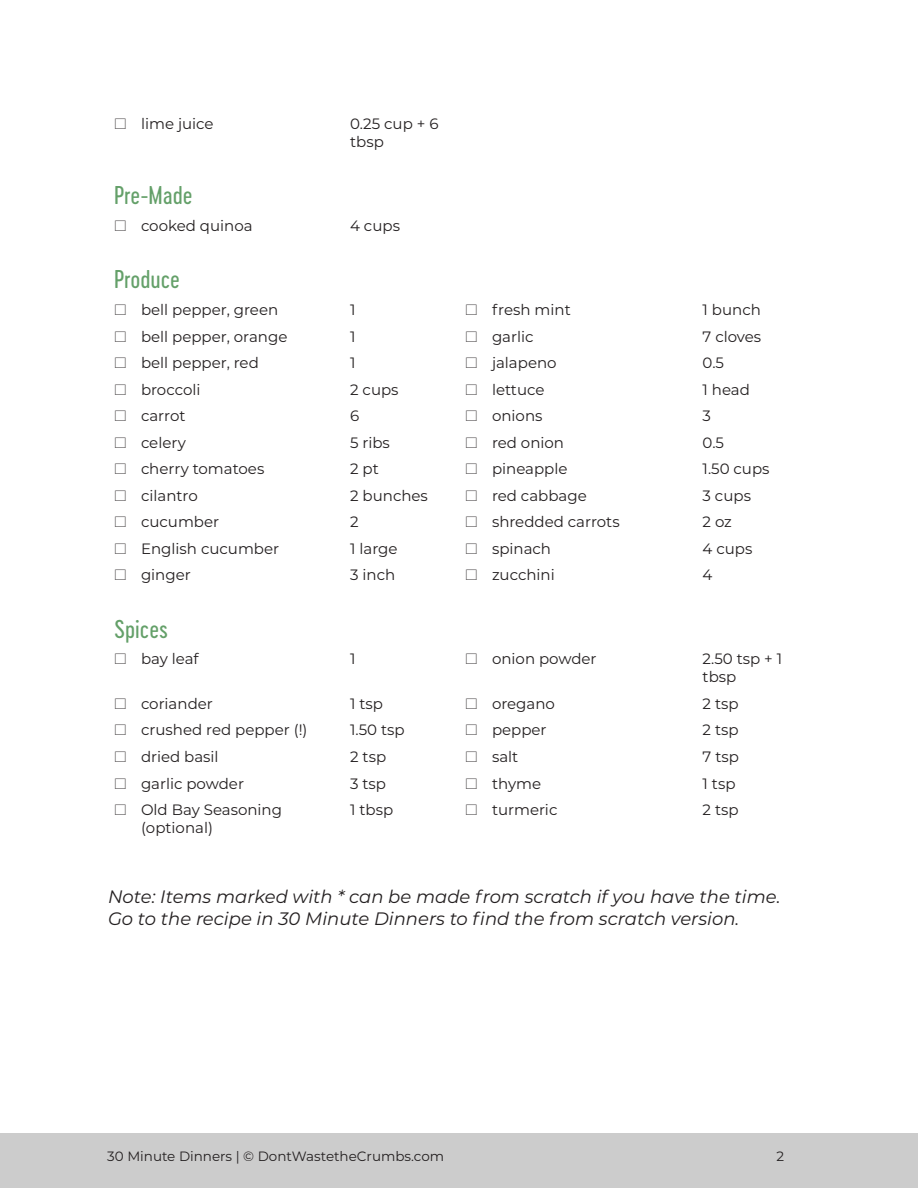
<style>
.page{position:relative;width:918px;height:1188px;background:#fff}
.page>*{position:absolute;margin:0;border:0;box-sizing:border-box;transform-origin:0 0}
.Chart_Heading_2{font:24px "Cervo Neue Regular Neue";color:#64a069}
.Body_Copy{font:italic 18px/21.6px "Montserrat";color:#231f20}
.Chart_fill{font:15px/18px "Montserrat";color:#231f20}
.t1{font:13.5px "Montserrat";color:#231f20}
</style>
<div class="page">
<div style="left:0;top:1133px;width:918px;height:55px;background:#ccc"></div>
<p class="Chart_fill" style="left:141px;top:114px;width:74px">lime juice</p>
<p class="Chart_fill" style="left:350px;top:114px;width:90px">0.25 cup + 6 tbsp</p>
<p class="Chart_Heading_2" style="left:114px;top:180px;width:80px">Pre-Made</p>
<p class="Chart_fill" style="left:141px;top:216px;width:113px">cooked quinoa</p>
<p class="Chart_fill" style="left:350px;top:216px;width:51px">4 cups</p>
<p class="Chart_Heading_2" style="left:114px;top:264px;width:68px">Produce</p>
<p class="Chart_fill" style="left:141px;top:300px;width:139px">bell pepper, green</p>
<p class="Chart_fill" style="left:350px;top:300px;width:7px">1</p>
<p class="Chart_fill" style="left:492px;top:300px;width:80px">fresh mint</p>
<p class="Chart_fill" style="left:703px;top:300px;width:60px">1 bunch</p>
<p class="Chart_fill" style="left:141px;top:327px;width:148px">bell pepper, orange</p>
<p class="Chart_fill" style="left:350px;top:327px;width:7px">1</p>
<p class="Chart_fill" style="left:492px;top:327px;width:43px">garlic</p>
<p class="Chart_fill" style="left:703px;top:327px;width:60px">7 cloves</p>
<p class="Chart_fill" style="left:141px;top:353px;width:119px">bell pepper, red</p>
<p class="Chart_fill" style="left:350px;top:353px;width:7px">1</p>
<p class="Chart_fill" style="left:492px;top:353px;width:66px">jalapeno</p>
<p class="Chart_fill" style="left:703px;top:353px;width:23px">0.5</p>
<p class="Chart_fill" style="left:141px;top:380px;width:61px">broccoli</p>
<p class="Chart_fill" style="left:350px;top:380px;width:50px">2 cups</p>
<p class="Chart_fill" style="left:492px;top:380px;width:54px">lettuce</p>
<p class="Chart_fill" style="left:703px;top:380px;width:49px">1 head</p>
<p class="Chart_fill" style="left:141px;top:406px;width:46px">carrot</p>
<p class="Chart_fill" style="left:350px;top:406px;width:11px">6</p>
<p class="Chart_fill" style="left:492px;top:406px;width:52px">onions</p>
<p class="Chart_fill" style="left:703px;top:406px;width:10px">3</p>
<p class="Chart_fill" style="left:141px;top:433px;width:46px">celery</p>
<p class="Chart_fill" style="left:350px;top:433px;width:41px">5 ribs</p>
<p class="Chart_fill" style="left:492px;top:433px;width:74px">red onion</p>
<p class="Chart_fill" style="left:703px;top:433px;width:23px">0.5</p>
<p class="Chart_fill" style="left:141px;top:459px;width:125px">cherry tomatoes</p>
<p class="Chart_fill" style="left:350px;top:459px;width:30px">2 pt</p>
<p class="Chart_fill" style="left:492px;top:459px;width:77px">pineapple</p>
<p class="Chart_fill" style="left:703px;top:459px;width:68px">1.50 cups</p>
<p class="Chart_fill" style="left:141px;top:486px;width:58px">cilantro</p>
<p class="Chart_fill" style="left:350px;top:486px;width:79px">2 bunches</p>
<p class="Chart_fill" style="left:492px;top:486px;width:96px">red cabbage</p>
<p class="Chart_fill" style="left:703px;top:486px;width:50px">3 cups</p>
<p class="Chart_fill" style="left:141px;top:512px;width:80px">cucumber</p>
<p class="Chart_fill" style="left:350px;top:512px;width:10px">2</p>
<p class="Chart_fill" style="left:492px;top:512px;width:129px">shredded carrots</p>
<p class="Chart_fill" style="left:703px;top:512px;width:31px">2 oz</p>
<p class="Chart_fill" style="left:141px;top:539px;width:140px">English cucumber</p>
<p class="Chart_fill" style="left:350px;top:539px;width:49px">1 large</p>
<p class="Chart_fill" style="left:492px;top:539px;width:61px">spinach</p>
<p class="Chart_fill" style="left:703px;top:539px;width:51px">4 cups</p>
<p class="Chart_fill" style="left:141px;top:565px;width:51px">ginger</p>
<p class="Chart_fill" style="left:350px;top:565px;width:47px">3 inch</p>
<p class="Chart_fill" style="left:492px;top:565px;width:64px">zucchini</p>
<p class="Chart_fill" style="left:703px;top:565px;width:11px">4</p>
<p class="Chart_Heading_2" style="left:114px;top:613px;width:56px">Spices</p>
<p class="Chart_fill" style="left:141px;top:650px;width:59px">bay leaf</p>
<p class="Chart_fill" style="left:350px;top:650px;width:7px">1</p>
<p class="Chart_fill" style="left:492px;top:650px;width:106px">onion powder</p>
<p class="Chart_fill" style="left:703px;top:650px;width:81px">2.50 tsp + 1 tbsp</p>
<p class="Chart_fill" style="left:141px;top:694px;width:73px">coriander</p>
<p class="Chart_fill" style="left:350px;top:694px;width:34px">1 tsp</p>
<p class="Chart_fill" style="left:492px;top:694px;width:65px">oregano</p>
<p class="Chart_fill" style="left:703px;top:694px;width:38px">2 tsp</p>
<p class="Chart_fill" style="left:141px;top:721px;width:168px">crushed red pepper (!)</p>
<p class="Chart_fill" style="left:350px;top:721px;width:56px">1.50 tsp</p>
<p class="Chart_fill" style="left:492px;top:721px;width:56px">pepper</p>
<p class="Chart_fill" style="left:703px;top:721px;width:38px">2 tsp</p>
<p class="Chart_fill" style="left:141px;top:747px;width:79px">dried basil</p>
<p class="Chart_fill" style="left:350px;top:747px;width:38px">2 tsp</p>
<p class="Chart_fill" style="left:492px;top:747px;width:28px">salt</p>
<p class="Chart_fill" style="left:703px;top:747px;width:38px">7 tsp</p>
<p class="Chart_fill" style="left:141px;top:774px;width:105px">garlic powder</p>
<p class="Chart_fill" style="left:350px;top:774px;width:37px">3 tsp</p>
<p class="Chart_fill" style="left:492px;top:774px;width:51px">thyme</p>
<p class="Chart_fill" style="left:703px;top:774px;width:34px">1 tsp</p>
<p class="Chart_fill" style="left:141px;top:800px;width:143px">Old Bay Seasoning (optional)</p>
<p class="Chart_fill" style="left:350px;top:800px;width:45px">1 tbsp</p>
<p class="Chart_fill" style="left:492px;top:800px;width:67px">turmeric</p>
<p class="Chart_fill" style="left:703px;top:800px;width:38px">2 tsp</p>
<p class="Body_Copy" style="left:108px;top:885px;width:674px">Note: Items marked with * can be made from scratch if you have the time.<br>Go to the recipe in 30 Minute Dinners to find the from scratch version.</p>
<p class="t1" style="left:107px;top:1147px;width:338px">30 Minute Dinners | © DontWastetheCrumbs.com</p>
<p class="t1" style="left:776px;top:1147px;width:9px">2</p>
</div>
